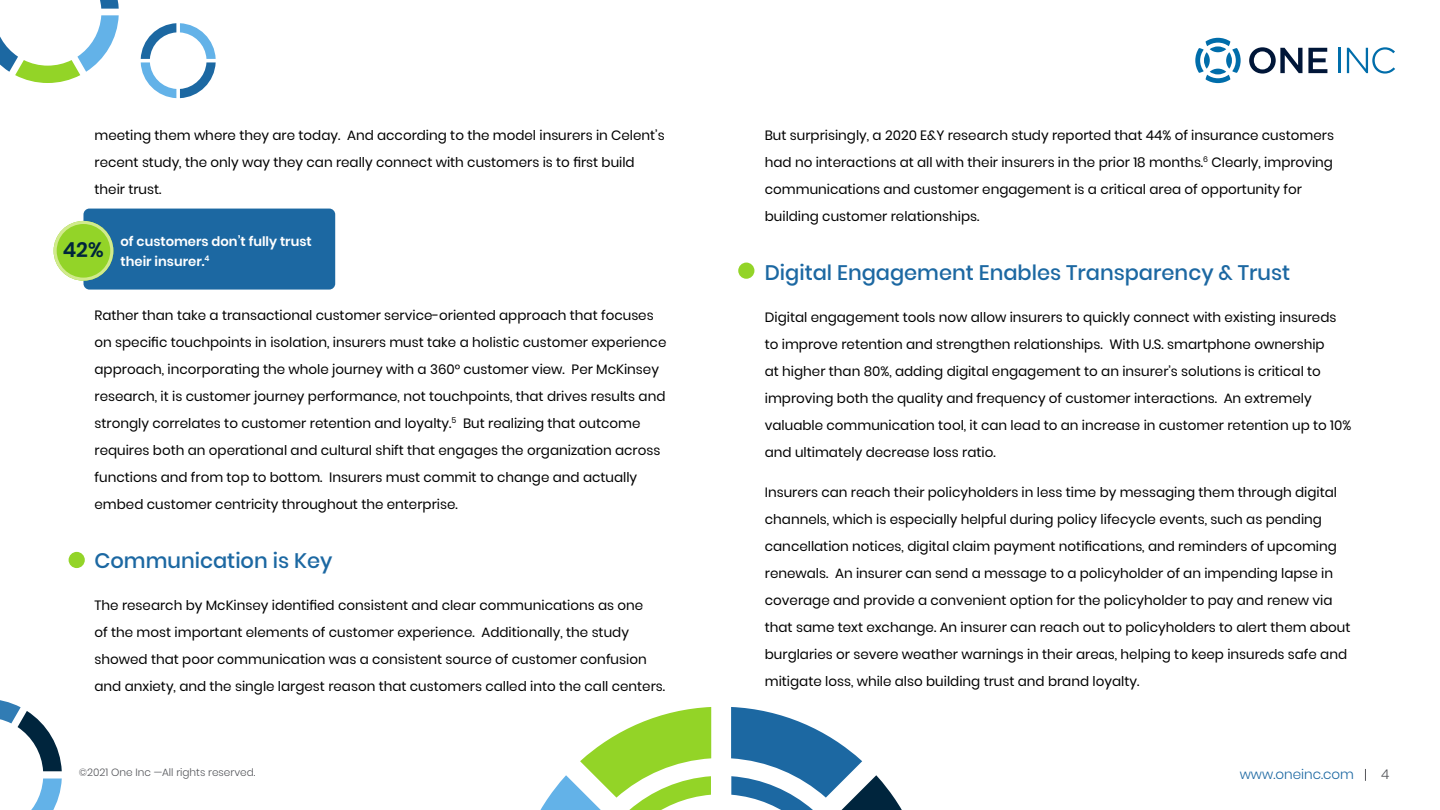
<style>
.page{position:relative;width:1440px;height:810px;background:#fff}
.page>*{position:absolute;margin:0;border:0;box-sizing:border-box;transform-origin:0 0}
.Section_Headers{font:500 21px "Poppins";color:#1c68a2}
.Body_Copy{font:600 20.7px "Poppins";color:#00253c}
.Body_Copy-2{font:13.5px/27px "Poppins";color:#000}
.t1{font:300 13.5px "Poppins";color:#1c68a2}
.t2{font:300 13.5px "Poppins";color:#54555a}
.Body_Copy-3{font:600 13.2px/19.5px "Poppins";color:#fff}
.t3{font:300 10.5px "Poppins";color:#54555a}
.Body_Copy-4{font:600 7.65px "Poppins";color:#fff}
</style>
<div class="page">
<svg style="left:141px;top:23px;width:75px;height:75px"></svg>
<svg style="left:540px;top:707px;width:171px;height:103px"></svg>
<svg style="left:731px;top:707px;width:171px;height:103px"></svg>
<svg style="left:31px;top:779px;width:31px;height:31px"></svg>
<svg style="left:0;top:700px;width:62px;height:71px"></svg>
<svg style="left:100px;top:0;width:19px;height:9px"></svg>
<svg style="left:0;top:15px;width:119px;height:68px"></svg>
<svg style="left:1365px;top:769px;width:1px;height:12px"></svg>
<svg style="left:1195px;top:38px;width:45px;height:45px"></svg>
<svg style="left:1204px;top:52px;width:5px;height:17px"></svg>
<svg style="left:1249px;top:47px;width:53px;height:27px"></svg>
<svg style="left:1308px;top:48px;width:19px;height:25px"></svg>
<hr style="left:1338px;top:48px;width:2px;height:25px;background:#006daa">
<svg style="left:1347px;top:47px;width:48px;height:27px"></svg>
<div style="left:69px;top:552px;width:16px;height:16px;background:#93d428;border-radius:50%"></div>
<div style="left:738px;top:263px;width:16px;height:16px;background:#93d428;border-radius:50%"></div>
<div style="left:83px;top:209px;width:252px;height:81px;background:#1c68a2;border-radius:6px"></div>
<svg style="left:54px;top:221px;width:59px;height:60px"></svg>
<p class="Body_Copy-2" style="left:94px;top:121px;width:572px">meeting them where they are today. And according to the model insurers in Celent’s recent study, the only way they can really connect with customers is to first build their trust.</p>
<p class="Body_Copy" style="left:63px;top:237px;width:42px">42%</p>
<p class="Body_Copy-3" style="left:121px;top:232px;width:193px">of customers don’t fully trust their insurer.</p>
<p class="Body_Copy-4" style="left:205px;top:254px;width:7px">4</p>
<p class="Body_Copy-2" style="left:94px;top:301px;width:573px">Rather than take a transactional customer service-oriented approach that focuses on specific touchpoints in isolation, insurers must take a holistic customer experience approach, incorporating the whole journey with a 360° customer view. Per McKinsey research, it is customer journey performance, not touchpoints, that drives results and strongly correlates to customer retention and loyalty.<sup>5</sup> But realizing that outcome requires both an operational and cultural shift that engages the organization across functions and from top to bottom. Insurers must commit to change and actually embed customer centricity throughout the enterprise.</p>
<p class="Section_Headers" style="left:94px;top:548px;width:239px">Communication is Key</p>
<p class="Body_Copy-2" style="left:94px;top:592px;width:572px">The research by McKinsey identified consistent and clear communications as one<br>of the most important elements of customer experience. Additionally, the study showed that poor communication was a consistent source of customer confusion and anxiety, and the single largest reason that customers called into the call centers.</p>
<p class="Body_Copy-2" style="left:765px;top:121px;width:571px">But surprisingly, a 2020 E&amp;Y research study reported that 44% of insurance customers had no interactions at all with their insurers in the prior 18 months.<sup>6</sup> Clearly, improving communications and customer engagement is a critical area of opportunity for building customer relationships.</p>
<p class="Section_Headers" style="left:765px;top:260px;width:527px">Digital Engagement Enables Transparency &amp; Trust</p>
<p class="Body_Copy-2" style="left:765px;top:304px;width:588px">Digital engagement tools now allow insurers to quickly connect with existing insureds to improve retention and strengthen relationships. With U.S. smartphone ownership<br>at higher than 80%, adding digital engagement to an insurer’s solutions is critical to improving both the quality and frequency of customer interactions. An extremely valuable communication tool, it can lead to an increase in customer retention up to 10% and ultimately decrease loss ratio.</p>
<p class="Body_Copy-2" style="left:765px;top:479px;width:587px">Insurers can reach their policyholders in less time by messaging them through digital channels, which is especially helpful during policy lifecycle events, such as pending cancellation notices, digital claim payment notifications, and reminders of upcoming renewals. An insurer can send a message to a policyholder of an impending lapse in coverage and provide a convenient option for the policyholder to pay and renew via that same text exchange. An insurer can reach out to policyholders to alert them about burglaries or severe weather warnings in their areas, helping to keep insureds safe and mitigate loss, while also building trust and brand loyalty.</p>
<p class="t3" style="left:79px;top:766px;width:178px">©2021 One Inc —All rights reserved.</p>
<p class="t1" style="left:1240px;top:767px;width:116px">www.oneinc.com</p>
<p class="t2" style="left:1381px;top:767px;width:10px">4</p>
</div>
